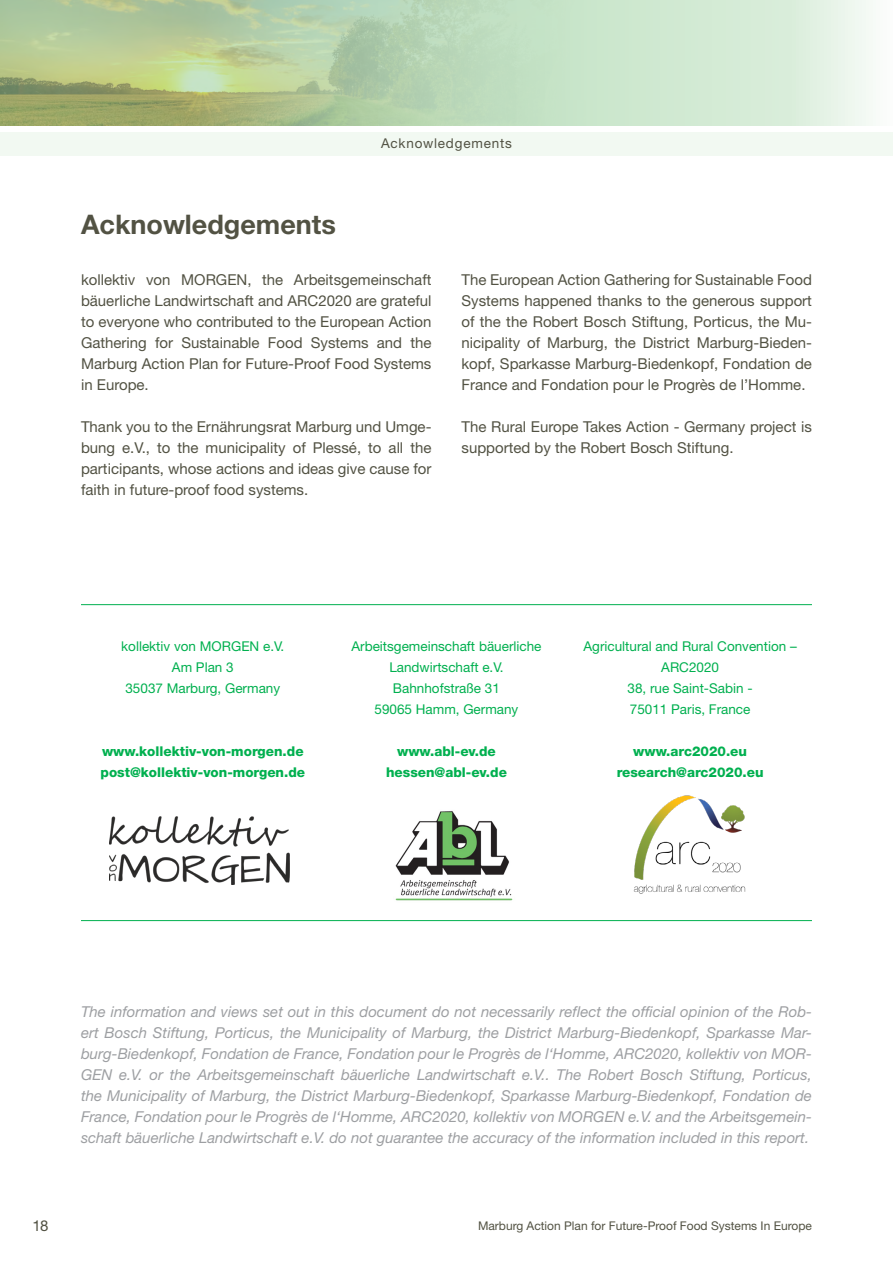
<style>
.page{position:relative;width:893px;height:1263px;background:#fff}
.page>*{position:absolute;margin:0;border:0;box-sizing:border-box;transform-origin:0 0}
.t1{font:700 27px "Helvetica Neue LT Std";color:#525243}
.t2{font:15px/21px "Helvetica Neue LT Std";color:#525243;text-align:justify}
.t3{font:italic 15px/21px "Helvetica Neue LT Std";color:#9d9fa2;text-align:justify}
.t4{font:13.5px/21px "Helvetica Neue LT Std";color:#00b04f;text-align:center}
.t5{font:800 13.5px/21px "Helvetica Neue LT Std";color:#00b04f;text-align:center}
.t6{font:13.5px "Helvetica Neue LT Std";letter-spacing:.06em;color:#525243}
.t7{font:12px "Helvetica Neue LT Std";color:#525243}
</style>
<div class="page">
<svg style="left:0;top:0;width:869px;height:126px;background:#bfd6b3"></svg>
<div style="left:0;top:132px;width:893px;height:24px;background:#f2f9f2"></div>
<img style="left:395px;top:811px;width:118px;height:90px">
<img style="left:110px;top:817px;width:180px;height:68px">
<img style="left:633px;top:795px;width:113px;height:99px">
<hr style="left:81px;top:604px;width:731px;height:1px;background:#00b04f">
<hr style="left:81px;top:920px;width:731px;height:1px;background:#00b04f">
<p class="t6" style="left:381px;top:135px;width:132px">Acknowledgements</p>
<h1 class="t1" style="left:81px;top:207px;width:256px">Acknowledgements</h1>
<p class="t2" style="left:81px;top:269px;width:352px">kollektiv von MORGEN, the Arbeitsgemeinschaft bäuerliche Landwirtschaft and ARC2020 are grateful to everyone who contributed to the European Action Gathering for Sustainable Food Systems and the Marburg Action Plan for Future-Proof Food Systems in Europe.</p>
<p class="t2" style="left:81px;top:416px;width:352px">Thank you to the Ernährungsrat Marburg und Umge&shy;bung e.V., to the municipality of Plessé, to all the participants, whose actions and ideas give cause for faith in future-proof food systems.</p>
<p class="t2" style="left:461px;top:269px;width:352px">The European Action Gathering for Sustainable Food Systems happened thanks to the generous support of the the Robert Bosch Stiftung, Porticus, the Mu&shy;nicipality of Marburg, the District Marburg-Bieden&shy;kopf, Sparkasse Marburg-Biedenkopf, Fondation de France and Fondation pour le Progrès de l’Homme.</p>
<p class="t2" style="left:461px;top:416px;width:352px">The Rural Europe Takes Action - Germany project is supported by the Robert Bosch Stiftung.</p>
<p class="t4" style="left:121px;top:636px;width:165px">kollektiv von MORGEN e.V.<br>Am Plan 3<br>35037 Marburg, Germany</p>
<p class="t5" style="left:101px;top:741px;width:206px;text-align:left">www.kollektiv-von-morgen.de post@kollektiv-von-morgen.de</p>
<p class="t4" style="left:351px;top:636px;width:192px">Arbeitsgemeinschaft bäuerliche<br>Landwirtschaft e.V.<br>Bahnhofstraße 31<br>59065 Hamm, Germany</p>
<p class="t5" style="left:386px;top:741px;width:122px">www.abl-ev.de hessen@abl-ev.de</p>
<p class="t4" style="left:583px;top:636px;width:215px">Agricultural and Rural Convention –<br>ARC2020<br>38, rue Saint-Sabin -<br>75011 Paris, France</p>
<p class="t5" style="left:617px;top:741px;width:148px">www.arc2020.eu research@arc2020.eu</p>
<p class="t3" style="left:81px;top:1001px;width:733px">The information and views set out in this document do not necessarily reflect the official opinion of the Rob&shy;ert Bosch Stiftung, Porticus, the Municipality of Marburg, the District Marburg-Biedenkopf, Sparkasse Mar&shy;burg-Biedenkopf, Fondation de France, Fondation pour le Progrès de l‘Homme, ARC2020, kollektiv von MOR-GEN e.V. or the Arbeitsgemeinschaft bäuerliche Landwirtschaft e.V.. The Robert Bosch Stiftung, Porticus, the Municipality of Marburg, the District Marburg-Biedenkopf, Sparkasse Marburg-Biedenkopf, Fondation de France, Fondation pour le Progrès de l‘Homme, ARC2020, kollektiv von MORGEN e.V. and the Arbeitsgemein&shy;schaft bäuerliche Landwirtschaft e.V. do not guarantee the accuracy of the information included in this report.</p>
<p class="t2" style="left:32px;top:1215px;width:18px">18</p>
<p class="t7" style="left:478px;top:1218px;width:335px">Marburg Action Plan for Future-Proof Food Systems In Europe</p>
</div>
